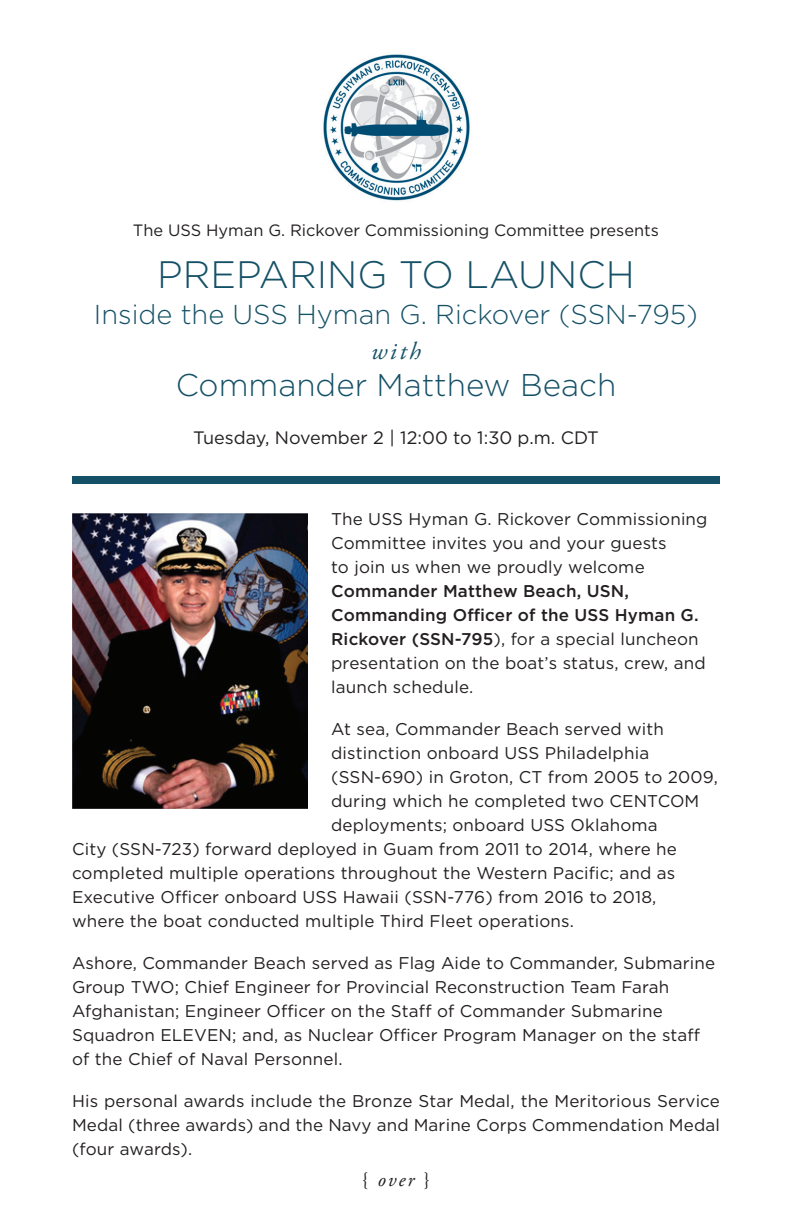
<style>
.page{position:relative;width:792px;height:1224px;background:#fff}
.page>*{position:absolute;margin:0;border:0;box-sizing:border-box;transform-origin:0 0}
.t1{font:300 38.2px "Gotham";color:#155166}
.t2{font:300 31.4px "Gotham";color:#155166}
.t3{font:300 27.2px "Gotham";color:#155166}
.t4{font:italic 24.6px "Adobe Garamond Pro";color:#155166}
.t5{font:italic 20px "Adobe Garamond Pro";color:#231f20}
.t6{font:18px "Gotham";color:#231f20}
.t7{font:17px/24px "Gotham";letter-spacing:.01em;color:#231f20}
.t8{font:500 17px/24px "Gotham";letter-spacing:.01em;color:#231f20}
.t9{font:16.4px "Gotham";color:#231f20}
.s1{font-weight:400}
.s2{font-style:normal}
</style>
<div class="page">
<img style="left:323px;top:54px;width:147px;height:147px">
<div style="left:72px;top:476px;width:648px;height:8px;background:#155166"></div>
<img style="left:72px;top:513px;width:235px;height:296px">
<p class="t9" style="left:133px;top:221px;width:528px">The USS Hyman G. Rickover Commissioning Committee presents</p>
<h1 class="t1" style="left:157px;top:253px;width:479px">PREPARING TO LAUNCH</h1>
<h3 class="t3" style="left:94px;top:300px;width:606px">Inside the USS Hyman G. Rickover (SSN-795)</h3>
<h3 class="t4" style="left:371px;top:336px;width:51px">with</h3>
<h2 class="t2" style="left:176px;top:368px;width:442px">Commander Matthew Beach</h2>
<p class="t6" style="left:193px;top:428px;width:407px">Tuesday, November 2 | 12:00 to 1:30 p.m. CDT</p>
<p class="t7" style="left:331px;top:507px;width:378px">The USS Hyman G. Rickover Commissioning<br>Committee invites you and your guests<br>to join us when we proudly welcome</p>
<p class="t8" style="left:331px;top:579px;width:376px">Commander Matthew Beach, USN, Commanding Officer of the USS Hyman G.<br>Rickover (SSN-795<span class="s1">), for a special luncheon presentation on the boat’s status, crew, and launch schedule.</span></p>
<p class="t7" style="left:331px;top:717px;width:334px">At sea, Commander Beach served with</p>
<p class="t7" style="left:331px;top:741px;width:320px">distinction onboard USS Philadelphia</p>
<p class="t7" style="left:331px;top:765px;width:388px">(SSN-690) in Groton, CT from 2005 to 2009,</p>
<p class="t7" style="left:331px;top:789px;width:370px">during which he completed two CENTCOM</p>
<p class="t7" style="left:331px;top:813px;width:328px">deployments; onboard USS Oklahoma</p>
<p class="t7" style="left:72px;top:837px;width:606px">City (SSN-723) forward deployed in Guam from 2011 to 2014, where he</p>
<p class="t7" style="left:72px;top:861px;width:605px">completed multiple operations throughout the Western Pacific; and as</p>
<p class="t7" style="left:72px;top:885px;width:586px">Executive Officer onboard USS Hawaii (SSN-776) from 2016 to 2018,</p>
<p class="t7" style="left:72px;top:909px;width:503px">where the boat conducted multiple Third Fleet operations.</p>
<p class="t7" style="left:72px;top:951px;width:645px">Ashore, Commander Beach served as Flag Aide to Commander, Submarine Group TWO; Chief Engineer for Provincial Reconstruction Team Farah Afghanistan; Engineer Officer on the Staff of Commander Submarine Squadron ELEVEN; and, as Nuclear Officer Program Manager on the staff of the Chief of Naval Personnel.</p>
<p class="t7" style="left:72px;top:1089px;width:650px;text-align:justify">His personal awards include the Bronze Star Medal, the Meritorious Service Medal (three awards) and the Navy and Marine Corps Commendation Medal (four awards).</p>
<p class="t5" style="left:362px;top:1167px;width:70px"><span class="s2">{</span> over <span class="s2">}</span></p>
</div>
